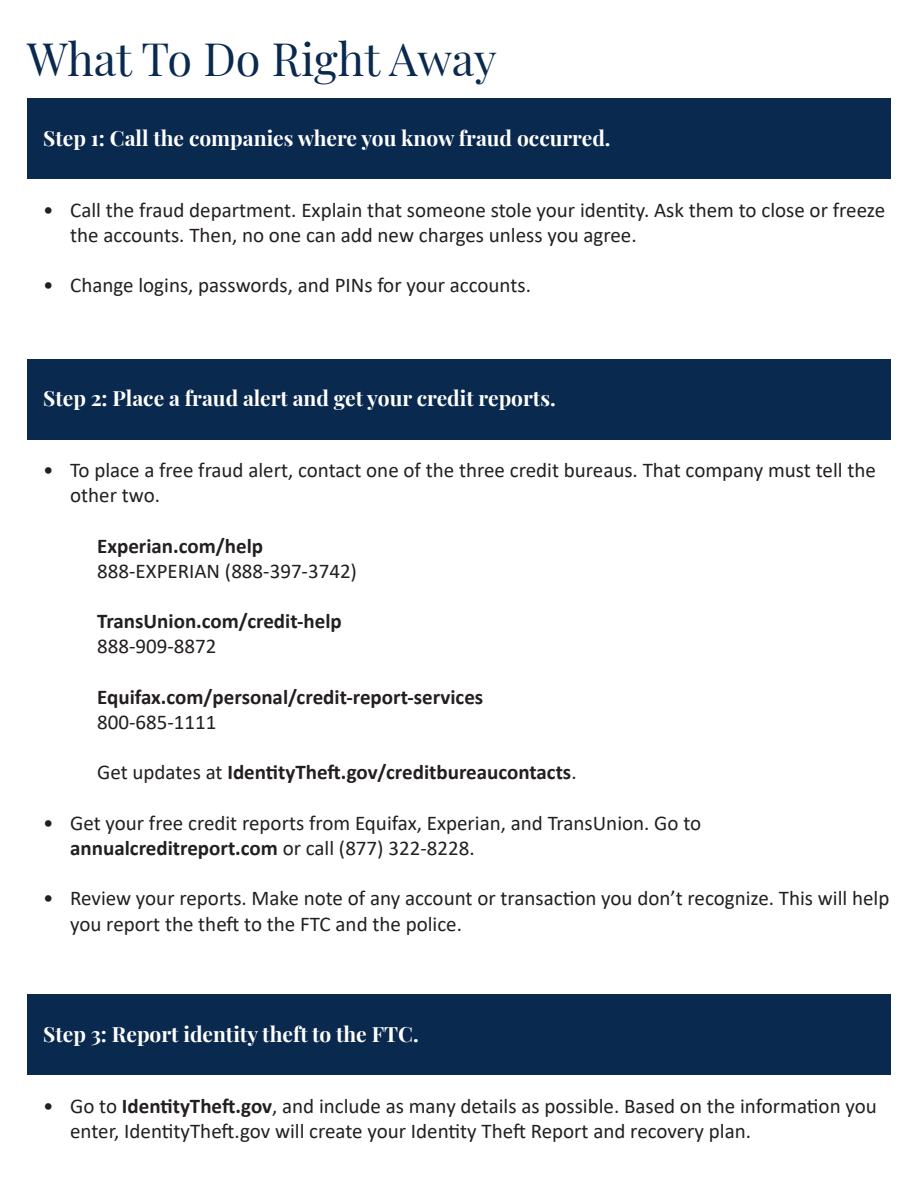
<style>
.page{position:relative;width:918px;height:1188px;background:#fff}
.page>*{position:absolute;margin:0;border:0;box-sizing:border-box;transform-origin:0 0}
.t1{font:45px "Playfair Display";color:#09294f}
.t2{font:21px/25.2px "Calibri";color:#231f20}
.t3{font:700 21px "Calibri";color:#231f20}
.t4{font:700 21px "Playfair Display";color:#fff}
.s1{font-weight:400}
.s2{font-weight:700}
</style>
<div class="page">
<div style="left:27px;top:98px;width:864px;height:81px;background:#09294f"></div>
<div style="left:27px;top:359px;width:864px;height:81px;background:#09294f"></div>
<div style="left:27px;top:994px;width:864px;height:81px;background:#09294f"></div>
<p class="t1" style="left:27px;top:24px;width:471px">What To Do Right Away</p>
<p class="t4" style="left:43px;top:122px;width:569px">Step 1: Call the companies where you know fraud occurred.</p>
<p class="t2" style="left:70px;top:197px;width:817px;text-indent:-27px">• Call the fraud department. Explain that someone stole your identity. Ask them to close or freeze the accounts. Then, no one can add new charges unless you agree.</p>
<p class="t2" style="left:43px;top:272px;width:489px">• Change logins, passwords, and PINs for your accounts.</p>
<p class="t4" style="left:43px;top:382px;width:514px">Step 2: Place a fraud alert and get your credit reports.</p>
<p class="t2" style="left:70px;top:457px;width:807px;text-indent:-27px">• To place a free fraud alert, contact one of the three credit bureaus. That company must tell the other two.</p>
<p class="t3" style="left:97px;top:531px;width:167px">Experian.com/help</p>
<p class="t2" style="left:97px;top:558px;width:261px">888-EXPERIAN (888-397-3742)</p>
<p class="t3" style="left:97px;top:606px;width:246px">TransUnion.com/credit-help</p>
<p class="t2" style="left:97px;top:633px;width:121px">888-909-8872</p>
<p class="t3" style="left:97px;top:682px;width:388px">Equifax.com/personal/credit-report-services</p>
<p class="t2" style="left:97px;top:709px;width:121px">800-685-1111</p>
<p class="t3" style="left:97px;top:758px;width:481px"><span class="s1">Get updates at</span> IdentityTheft.gov/creditbureaucontacts<span class="s1">.</span></p>
<p class="t2" style="left:70px;top:810px;width:633px;text-indent:-27px">• Get your free credit reports from Equifax, Experian, and TransUnion. Go to <span class="s2">annualcreditreport.com</span> or call (877) 322-8228.</p>
<p class="t2" style="left:70px;top:885px;width:821px;text-indent:-27px">• Review your reports. Make note of any account or transaction you don’t recognize. This will help you report the theft to the FTC and the police.</p>
<p class="t4" style="left:43px;top:1018px;width:377px">Step 3: Report identity theft to the FTC.</p>
<p class="t2" style="left:70px;top:1093px;width:808px;text-indent:-27px">• Go to <span class="s2">IdentityTheft.gov</span>, and include as many details as possible. Based on the information you enter, IdentityTheft.gov will create your Identity Theft Report and recovery plan.</p>
</div>
